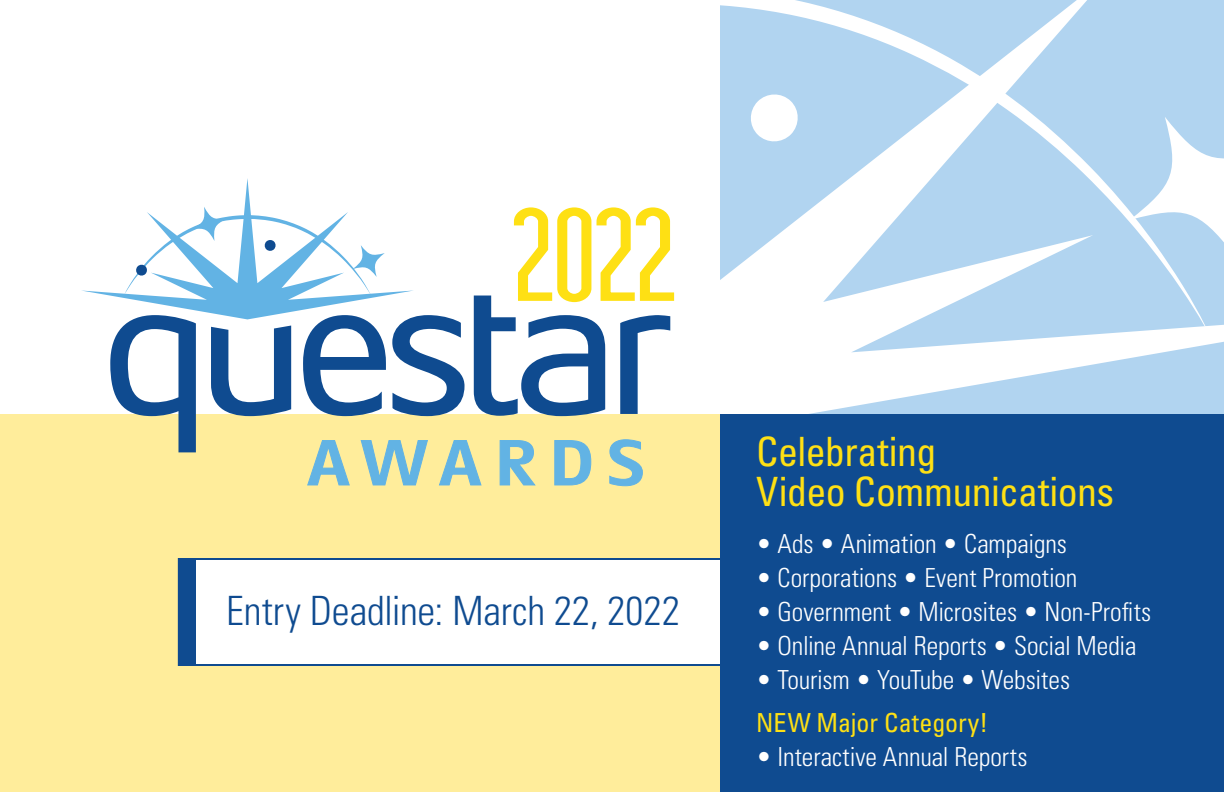
<style>
.page{position:relative;width:1224px;height:792px;background:#fff}
.page>*{position:absolute;margin:0;border:0;box-sizing:border-box;transform-origin:0 0}
.t1{font:40px/40px "Nova Condensed S Si Condensed";letter-spacing:-.015em;color:#fee014}
.t2{font:300 condensed 40px "Nova Light Condensed S Si";color:#0f4b90}
.t3{font:300 condensed 26px "Nova Light Condensed S Si";letter-spacing:-.005em;color:#fff}
.t4{font:26px "Nova Condensed S Si Condensed";color:#fee014}
</style>
<div class="page">
<svg style="left:291px;top:0;width:933px;height:414px"></svg>
<svg style="left:245px;top:0;width:965px;height:336px"></svg>
<svg style="left:1130px;top:117px;width:94px;height:137px"></svg>
<svg style="left:748px;top:92px;width:52px;height:52px"></svg>
<div style="left:0;top:414px;width:1224px;height:378px;background:#ffed9b"></div>
<svg style="left:110px;top:319px;width:86px;height:133px"></svg>
<svg style="left:303px;top:319px;width:83px;height:97px"></svg>
<svg style="left:392px;top:315px;width:73px;height:101px"></svg>
<svg style="left:211px;top:326px;width:80px;height:90px"></svg>
<svg style="left:474px;top:206px;width:200px;height:210px"></svg>
<svg style="left:82px;top:178px;width:332px;height:141px"></svg>
<svg style="left:192px;top:207px;width:34px;height:34px"></svg>
<svg style="left:307px;top:440px;width:43px;height:46px"></svg>
<svg style="left:360px;top:440px;width:68px;height:46px"></svg>
<svg style="left:439px;top:440px;width:43px;height:46px"></svg>
<svg style="left:499px;top:440px;width:37px;height:46px"></svg>
<svg style="left:554px;top:440px;width:38px;height:46px"></svg>
<svg style="left:609px;top:439px;width:34px;height:47px"></svg>
<div style="left:178px;top:558px;width:554px;height:108px;background:#fff;border:2px solid #0f4b90"></div>
<div style="left:178px;top:558px;width:18px;height:108px;background:#0f4b90"></div>
<div style="left:720px;top:414px;width:504px;height:378px;background:#0f4b90"></div>
<h1 class="t2" style="left:226px;top:587px;width:455px">Entry Deadline: March 22, 2022</h1>
<h1 class="t1" style="left:756px;top:431px;width:360px">Celebrating<br>Video Communications</h1>
<p class="t3" style="left:756px;top:528px;width:312px">• Ads • Animation • Campaigns</p>
<p class="t3" style="left:756px;top:562px;width:323px">• Corporations • Event Promotion</p>
<p class="t3" style="left:756px;top:596px;width:397px">• Government • Microsites • Non-Profits</p>
<p class="t3" style="left:756px;top:630px;width:382px">• Online Annual Reports • Social Media</p>
<p class="t3" style="left:756px;top:664px;width:316px">• Tourism • YouTube • Websites</p>
<p class="t4" style="left:756px;top:706px;width:234px">NEW Major Category!</p>
<p class="t3" style="left:756px;top:741px;width:273px">• Interactive Annual Reports</p>
</div>
